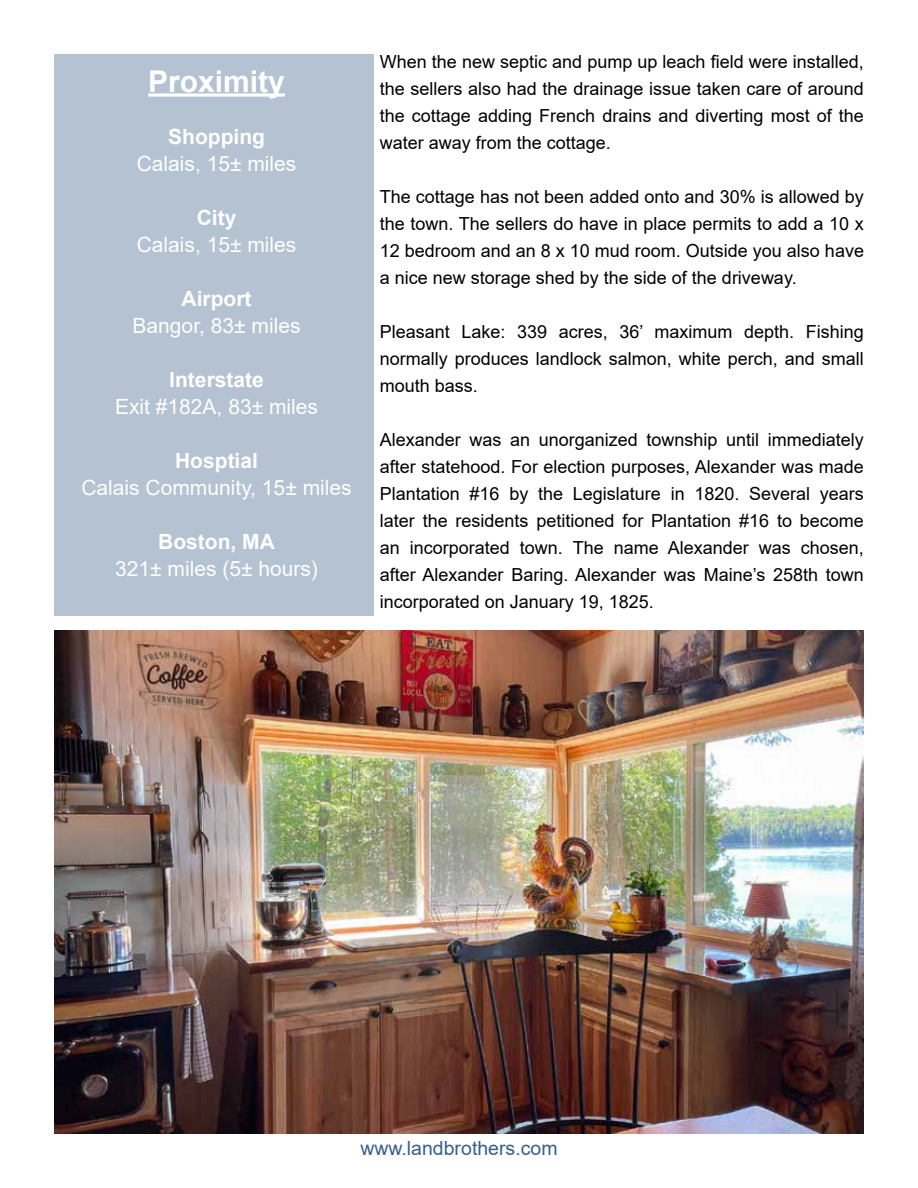
<style>
.page{position:relative;width:918px;height:1188px;background:#fff}
.page>*{position:absolute;margin:0;border:0;box-sizing:border-box;transform-origin:0 0}
.t1{font:700 30px "Arial";color:#fff}
.t2{font:21px "Arial";color:#fff}
.t3{font:700 21px "Arial";color:#fff}
.t4{font:19.5px "Arial";color:#36608b}
.t5{font:18px/27px "Arial";color:#000;text-align:justify}
</style>
<div class="page">
<img style="left:54px;top:630px;width:810px;height:504px">
<div style="left:54px;top:54px;width:319px;height:562px;background:#b4c2d2"></div>
<svg style="left:148px;top:93px;width:137px;height:4px"></svg>
<h1 class="t1" style="left:148px;top:60px;width:138px">Proximity</h1>
<p class="t3" style="left:168px;top:122px;width:98px">Shopping</p>
<p class="t2" style="left:137px;top:150px;width:161px">Calais, 15± miles</p>
<p class="t3" style="left:197px;top:203px;width:41px">City</p>
<p class="t2" style="left:137px;top:231px;width:161px">Calais, 15± miles</p>
<p class="t3" style="left:182px;top:284px;width:71px">Airport</p>
<p class="t2" style="left:133px;top:312px;width:169px">Bangor, 83± miles</p>
<p class="t3" style="left:169px;top:365px;width:96px">Interstate</p>
<p class="t2" style="left:115px;top:393px;width:204px">Exit #182A, 83± miles</p>
<p class="t3" style="left:175px;top:446px;width:84px">Hosptial</p>
<p class="t2" style="left:81px;top:474px;width:272px">Calais Community, 15± miles</p>
<p class="t3" style="left:158px;top:527px;width:118px">Boston, MA</p>
<p class="t2" style="left:115px;top:555px;width:204px">321± miles (5± hours)</p>
<p class="t5" style="left:380px;top:48px;width:486px">When the new septic and pump up leach field were installed, the sellers also had the drainage issue taken care of around the cottage adding French drains and diverting most of the water away from the cottage.</p>
<p class="t5" style="left:380px;top:183px;width:486px">The cottage has not been added onto and 30% is allowed by the town. The sellers do have in place permits to add a 10 x 12 bedroom and an 8 x 10 mud room. Outside you also have a nice new storage shed by the side of the driveway.</p>
<p class="t5" style="left:380px;top:318px;width:486px">Pleasant Lake: 339 acres, 36’ maximum depth. Fishing normally produces landlock salmon, white perch, and small mouth bass.</p>
<p class="t5" style="left:380px;top:426px;width:486px">Alexander was an unorganized township until immediately after statehood. For election purposes, Alexander was made Plantation #16 by the Legislature in 1820. Several years later the residents petitioned for Plantation #16 to become an incorporated town. The name Alexander was chosen, after Alexander Baring. Alexander was Maine’s 258th town incorporated on January 19, 1825.</p>
<p class="t4" style="left:360px;top:1135px;width:199px">www.landbrothers.com</p>
</div>
